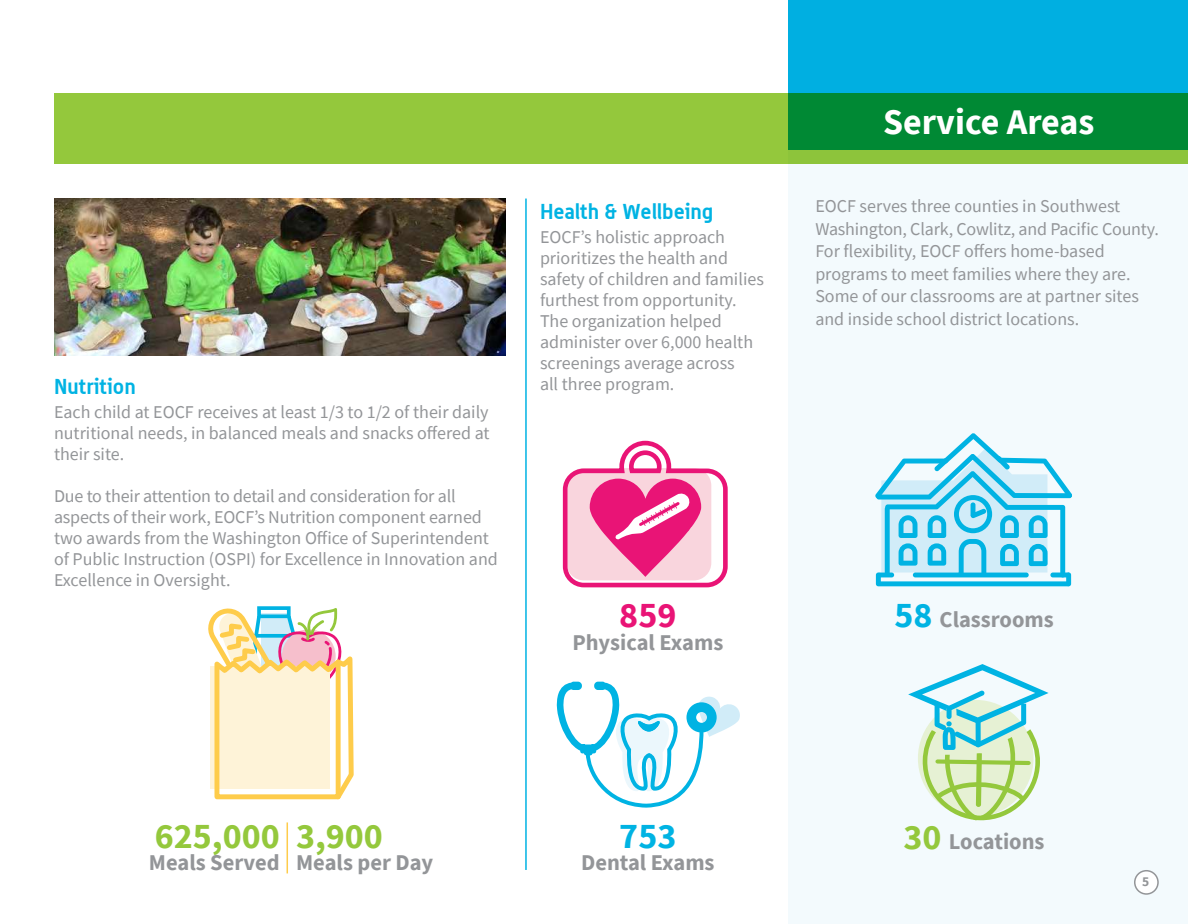
<style>
.page{position:relative;width:1188px;height:924px;background:#fff}
.page>*{position:absolute;margin:0;border:0;box-sizing:border-box;transform-origin:0 0}
.t1{font:700 36px "Source Sans Pro";color:#fff}
.t2{font:700 36px "Source Sans Pro";color:#94c83c}
.t3{font:700 36px "Source Sans Pro";color:#00b3e3}
.t4{font:700 36px "Source Sans Pro";color:#e91476}
.t5{font:700 22.5px "Source Sans Pro";color:#939598}
.t6{font:700 21px "Alwyn";color:#00b3e3}
.t7{font:18px/21px "Source Sans Pro";color:#939598}
.t8{font:700 13.5px "Source Sans Pro";color:#939598}
.s1{font-size:36px;color:#00b3e3}
.s2{font-size:36px;color:#94c83c}
</style>
<div class="page">
<svg style="left:562px;top:440px;width:166px;height:148px"></svg>
<img style="left:54px;top:198px;width:451px;height:158px">
<div style="left:788px;top:0;width:400px;height:923px;background:#f3fafd"></div>
<div style="left:54px;top:92px;width:1134px;height:71px;background:#94c83c"></div>
<svg style="left:788px;top:0;width:400px;height:149px;background:#00a09f"></svg>
<svg style="left:908px;top:664px;width:141px;height:156px"></svg>
<div style="left:877px;top:581px;width:193px;height:5px;background:#00b3e3;border-radius:2px"></div>
<div style="left:876px;top:572px;width:5px;height:14px;background:#00b3e3;border-radius:2px"></div>
<div style="left:1066px;top:572px;width:5px;height:14px;background:#00b3e3;border-radius:2px"></div>
<svg style="left:875px;top:433px;width:197px;height:144px"></svg>
<hr style="left:525px;top:198px;width:2px;height:671px;background:#00b3e3">
<svg style="left:556px;top:681px;width:184px;height:127px"></svg>
<svg style="left:208px;top:606px;width:146px;height:194px"></svg>
<hr style="left:287px;top:822px;width:1px;height:51px;background:#fecc4b">
<div style="left:1135px;top:870px;width:23px;height:23px;background:#fff;border-radius:50%"></div>
<div style="left:1134px;top:869px;width:25px;height:25px;border:2px solid #939598;border-radius:50%"></div>
<p class="t6" style="left:54px;top:377px;width:83px">Nutrition</p>
<p class="t7" style="left:54px;top:402px;width:437px;text-align:justify">Each child at EOCF receives at least 1/3 to 1/2 of their daily nutritional needs, in balanced meals and snacks o昀昀ered at their site.</p>
<p class="t7" style="left:54px;top:486px;width:445px">Due to their attention to detail and consideration for all aspects of their work, EOCF’s Nutrition component earned two awards from the Washington O昀昀ice of Superintendent of Public Instruction (OSPI) for Excellence in Innovation and Excellence in Oversight.</p>
<p class="t6" style="left:540px;top:203px;width:175px">Health &amp; Wellbeing</p>
<p class="t7" style="left:540px;top:228px;width:225px">EOCF’s holistic approach prioritizes the health and safety of children and families furthest from opportunity.<br>The organization helped administer over 6,000 health screenings average across<br>all three program.</p>
<h1 class="t4" style="left:619px;top:600px;width:59px">859</h1>
<p class="t5" style="left:572px;top:632px;width:152px">Physical Exams</p>
<h1 class="t1" style="left:883px;top:106px;width:213px">Service Areas</h1>
<p class="t7" style="left:815px;top:196px;width:345px;line-height:22.5px">EOCF serves three counties in Southwest Washington, Clark, Cowlitz, and Paci昀椀c County.<br>For 昀氀exibility, EOCF o昀昀ers home-based programs to meet families where they are.<br>Some of our classrooms are at partner sites and inside school district locations.</p>
<p class="t5" style="left:894px;top:610px;width:161px"><span class="s1">58</span> Classrooms</p>
<h1 class="t2" style="left:155px;top:820px;width:126px">625,000</h1>
<p class="t5" style="left:149px;top:853px;width:132px">Meals Served</p>
<h1 class="t2" style="left:296px;top:820px;width:88px">3,900</h1>
<p class="t5" style="left:296px;top:853px;width:139px">Meals per Day</p>
<h1 class="t3" style="left:619px;top:820px;width:59px">753</h1>
<p class="t5" style="left:581px;top:853px;width:135px">Dental Exams</p>
<p class="t5" style="left:904px;top:832px;width:142px"><span class="s2">30</span> Locations</p>
<p class="t8" style="left:1142px;top:875px;width:9px">5</p>
</div>
